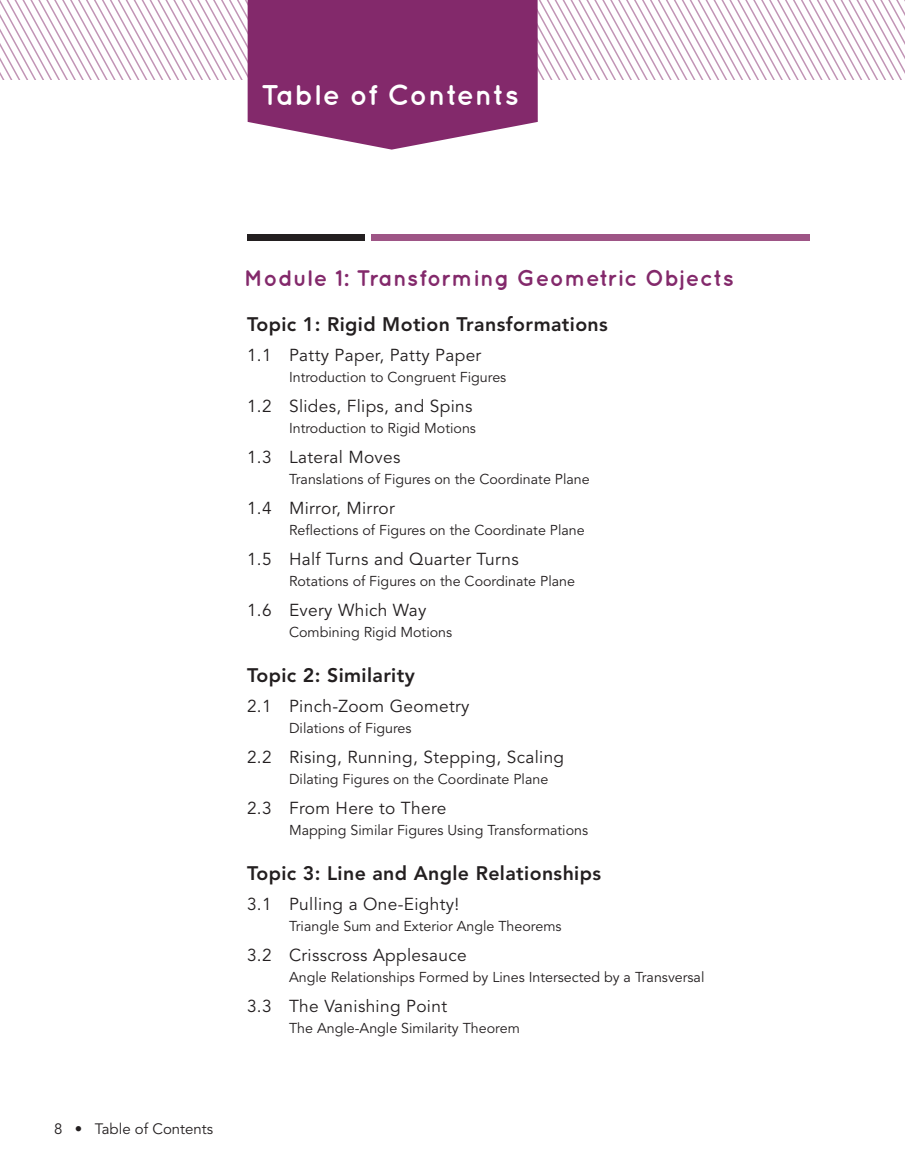
<style>
.page{position:relative;width:905px;height:1175px;background:#fff}
.page>*{position:absolute;margin:0;border:0;box-sizing:border-box;transform-origin:0 0}
.t1{font:700 28.5px "Quicksand";letter-spacing:.02em;color:#fff}
.t2{font:700 22.5px "Quicksand";letter-spacing:.02em;color:#83296b}
.t3{font:800 19.5px "Avenir LT Std";letter-spacing:.02em;color:#231f20}
.t4{font:17.25px "Avenir LT Std";letter-spacing:.02em;color:#231f20}
.t5{font:15px "Avenir LT Std";color:#231f20}
.t6{font:14.25px "Avenir LT Std";color:#231f20}
</style>
<div class="page">
<svg style="left:18px;top:0;width:886px;height:80px"></svg>
<svg style="left:248px;top:0;width:289px;height:150px;fill:#83296b"></svg>
<div style="left:371px;top:235px;width:439px;height:6px;background:#9e5586"></div>
<div style="left:248px;top:235px;width:117px;height:6px;background:#231f20"></div>
<svg style="left:0;top:0;width:18px;height:80px"></svg>
<h1 class="t1" style="left:261px;top:78px;width:259px">Table of Contents</h1>
<h2 class="t2" style="left:244px;top:264px;width:491px">Module 1: Transforming Geometric Objects</h2>
<h3 class="t3" style="left:247px;top:313px;width:362px">Topic 1: Rigid Motion Transformations</h3>
<p class="t4" style="left:247px;top:345px;width:236px">1.1 Patty Paper, Patty Paper</p>
<p class="t6" style="left:289px;top:369px;width:219px">Introduction to Congruent Figures</p>
<p class="t4" style="left:247px;top:396px;width:227px">1.2 Slides, Flips, and Spins</p>
<p class="t6" style="left:289px;top:420px;width:188px">Introduction to Rigid Motions</p>
<p class="t4" style="left:247px;top:447px;width:155px">1.3 Lateral Moves</p>
<p class="t6" style="left:289px;top:471px;width:302px">Translations of Figures on the Coordinate Plane</p>
<p class="t4" style="left:247px;top:498px;width:149px">1.4 Mirror, Mirror</p>
<p class="t6" style="left:289px;top:522px;width:297px">Reflections of Figures on the Coordinate Plane</p>
<p class="t4" style="left:247px;top:549px;width:273px">1.5 Half Turns and Quarter Turns</p>
<p class="t6" style="left:289px;top:573px;width:287px">Rotations of Figures on the Coordinate Plane</p>
<p class="t4" style="left:247px;top:600px;width:181px">1.6 Every Which Way</p>
<p class="t6" style="left:289px;top:624px;width:165px">Combining Rigid Motions</p>
<h3 class="t3" style="left:247px;top:664px;width:169px">Topic 2: Similarity</h3>
<p class="t4" style="left:247px;top:696px;width:224px">2.1 Pinch-Zoom Geometry</p>
<p class="t6" style="left:289px;top:720px;width:124px">Dilations of Figures</p>
<p class="t4" style="left:247px;top:747px;width:318px">2.2 Rising, Running, Stepping, Scaling</p>
<p class="t6" style="left:289px;top:771px;width:261px">Dilating Figures on the Coordinate Plane</p>
<p class="t4" style="left:247px;top:798px;width:201px">2.3 From Here to There</p>
<p class="t6" style="left:289px;top:822px;width:300px">Mapping Similar Figures Using Transformations</p>
<h3 class="t3" style="left:247px;top:862px;width:355px">Topic 3: Line and Angle Relationships</h3>
<p class="t4" style="left:247px;top:894px;width:214px">3.1 Pulling a One-Eighty!</p>
<p class="t6" style="left:289px;top:918px;width:274px">Triangle Sum and Exterior Angle Theorems</p>
<p class="t4" style="left:247px;top:945px;width:221px">3.2 Crisscross Applesauce</p>
<p class="t6" style="left:289px;top:969px;width:417px">Angle Relationships Formed by Lines Intersected by a Transversal</p>
<p class="t4" style="left:247px;top:996px;width:201px">3.3 The Vanishing Point</p>
<p class="t6" style="left:289px;top:1020px;width:232px">The Angle-Angle Similarity Theorem</p>
<p class="t5" style="left:54px;top:1120px;width:161px">8 • Table of Contents</p>
</div>
